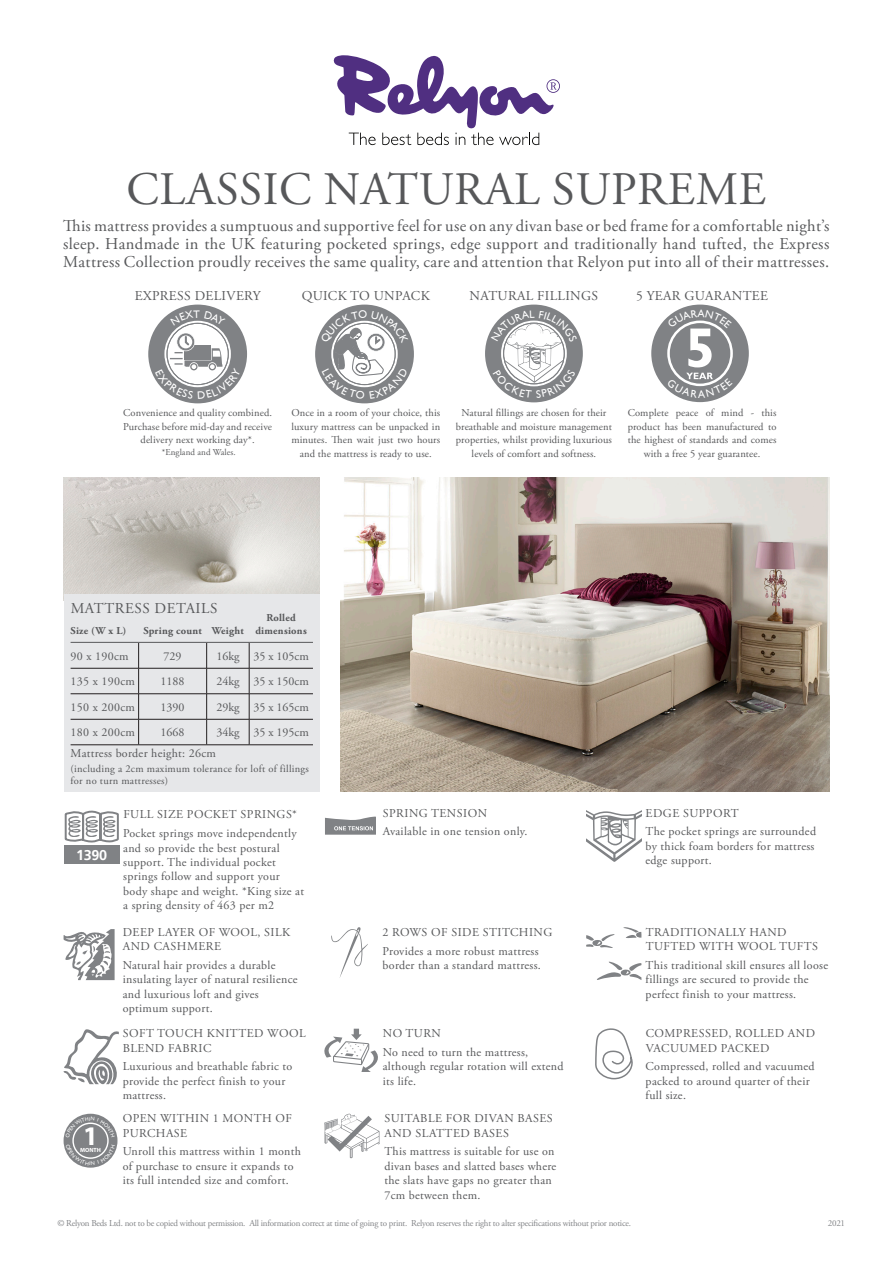
<style>
.page{position:relative;width:893px;height:1263px;background:#fff}
.page>*{position:absolute;margin:0;border:0;box-sizing:border-box;transform-origin:0 0}
.Product_title{font:46.5px "Adobe Garamond Pro";letter-spacing:.015em;color:#57585a}
.t1{font:700 27px "Myriad Pro";color:#fff}
.body_copy{font:16.5px/18px "Adobe Garamond Pro";letter-spacing:.025em;color:#57585a;text-align:justify}
.Icon_title{font:15px "Adobe Garamond Pro";letter-spacing:.04em;color:#57585a}
.Spring_count{font:700 14.4px "Frutiger LT";color:#fff}
.body_copy-2{font:13.5px "Adobe Garamond Pro";letter-spacing:.025em;color:#57585a}
.Icon_copy{font:12px/14.4px "Adobe Garamond Pro";letter-spacing:.025em;color:#57585a}
.Icon_title-2{font:12px/14.4px "Adobe Garamond Pro";letter-spacing:.04em;color:#57585a}
.spec_bullets{font:12px "Adobe Garamond Pro";letter-spacing:.025em;color:#57585a}
.body_copy-3{font:10.5px/13.5px "Adobe Garamond Pro";letter-spacing:.01em;color:#57585a;text-align:center}
.spec_bullets-2{font:10.5px/12.6px "Adobe Garamond Pro";letter-spacing:.025em;color:#57585a}
.spec_bullets-3{font:700 10.5px/12.6px "Adobe Garamond Pro";letter-spacing:.025em;color:#57585a;text-align:center}
.t2{font:9px "Adobe Garamond Pro";letter-spacing:-.025em;color:#808285}
.body_copy-4{font:9px "Adobe Garamond Pro";letter-spacing:.01em;color:#57585a}
.t3{font:700 6px "Myriad Pro";color:#fff}
</style>
<div class="page">
<svg style="left:333px;top:55px;width:227px;height:90px"></svg>
<div style="left:64px;top:845px;width:55px;height:19px;background:#808285"></div>
<svg style="left:64px;top:810px;width:55px;height:33px"></svg>
<svg style="left:324px;top:1029px;width:54px;height:43px"></svg>
<img style="left:64px;top:477px;width:255px;height:117px">
<img style="left:340px;top:477px;width:489px;height:315px">
<div style="left:64px;top:594px;width:255px;height:198px;background:#e6e7e9"></div>
<svg style="left:325px;top:816px;width:51px;height:19px"></svg>
<svg style="left:586px;top:810px;width:56px;height:52px"></svg>
<svg style="left:331px;top:927px;width:37px;height:51px"></svg>
<svg style="left:597px;top:962px;width:44px;height:18px"></svg>
<svg style="left:623px;top:927px;width:18px;height:11px"></svg>
<svg style="left:586px;top:934px;width:29px;height:14px"></svg>
<svg style="left:64px;top:1029px;width:55px;height:55px"></svg>
<svg style="left:595px;top:1028px;width:38px;height:52px"></svg>
<svg style="left:324px;top:1114px;width:56px;height:44px"></svg>
<svg style="left:64px;top:929px;width:51px;height:51px"></svg>
<hr style="left:71px;top:642px;width:68px;height:1px;background:#57585a">
<hr style="left:139px;top:642px;width:68px;height:1px;background:#57585a">
<hr style="left:207px;top:642px;width:42px;height:1px;background:#57585a">
<hr style="left:249px;top:642px;width:64px;height:1px;background:#57585a">
<hr style="left:71px;top:668px;width:68px;height:1px;background:#231f20">
<hr style="left:139px;top:668px;width:68px;height:1px;background:#231f20">
<hr style="left:207px;top:668px;width:42px;height:1px;background:#231f20">
<hr style="left:249px;top:668px;width:64px;height:1px;background:#231f20">
<hr style="left:71px;top:693px;width:68px;height:1px;background:#231f20">
<hr style="left:139px;top:693px;width:68px;height:1px;background:#231f20">
<hr style="left:207px;top:693px;width:42px;height:1px;background:#231f20">
<hr style="left:249px;top:693px;width:64px;height:1px;background:#231f20">
<hr style="left:71px;top:719px;width:68px;height:1px;background:#231f20">
<hr style="left:139px;top:719px;width:68px;height:1px;background:#231f20">
<hr style="left:207px;top:719px;width:42px;height:1px;background:#231f20">
<hr style="left:249px;top:719px;width:64px;height:1px;background:#231f20">
<hr style="left:71px;top:744px;width:68px;height:1px;background:#231f20">
<hr style="left:139px;top:744px;width:68px;height:1px;background:#231f20">
<hr style="left:207px;top:744px;width:42px;height:1px;background:#231f20">
<hr style="left:249px;top:744px;width:64px;height:1px;background:#231f20">
<svg style="left:138px;top:643px;width:1px;height:102px"></svg>
<svg style="left:206px;top:643px;width:1px;height:102px"></svg>
<svg style="left:249px;top:643px;width:1px;height:102px"></svg>
<svg style="left:148px;top:305px;width:99px;height:98px"></svg>
<svg style="left:485px;top:305px;width:98px;height:97px"></svg>
<svg style="left:315px;top:305px;width:99px;height:98px"></svg>
<svg style="left:651px;top:305px;width:98px;height:97px"></svg>
<svg style="left:64px;top:1114px;width:53px;height:54px"></svg>
<p class="Product_title" style="left:127px;top:161px;width:641px">CLASSIC NATURAL SUPREME</p>
<p class="body_copy" style="left:63px;top:217px;width:768px">This mattress provides a sumptuous and supportive feel for use on any divan base or bed frame for a comfortable night’s sleep. Handmade in the UK featuring pocketed springs, edge support and traditionally hand tufted, the Express Mattress Collection proudly receives the same quality, care and attention that Relyon put into all of their mattresses.</p>
<p class="body_copy-2" style="left:135px;top:287px;width:127px">EXPRESS DELIVERY</p>
<p class="body_copy-2" style="left:302px;top:287px;width:130px">QUICK TO UNPACK</p>
<p class="body_copy-2" style="left:470px;top:287px;width:130px">NATURAL FILLINGS</p>
<p class="body_copy-2" style="left:636px;top:287px;width:133px">5 YEAR GUARANTEE</p>
<p class="body_copy-3" style="left:123px;top:407px;width:150px">Convenience and quality combined.<br>Purchase before mid-day and receive delivery next working day*.</p>
<p class="body_copy-4" style="left:162px;top:447px;width:76px">*England and Wales.</p>
<p class="body_copy-3" style="left:291px;top:407px;width:150px">Once in a room of your choice, this luxury mattress can be unpacked in minutes. Then wait just two hours and the mattress is ready to use.</p>
<p class="body_copy-3" style="left:456px;top:407px;width:158px">Natural fillings are chosen for their breathable and moisture management properties, whilst providing luxurious levels of comfort and softness.</p>
<p class="body_copy-3" style="left:628px;top:407px;width:150px">Complete peace of mind - this product has been manufactured to the highest of standards and comes with a free 5 year guarantee.</p>
<p class="Icon_title" style="left:71px;top:599px;width:148px">MATTRESS DETAILS</p>
<p class="spec_bullets-3" style="left:71px;top:624px;width:57px">Size (W x L)</p>
<p class="spec_bullets-3" style="left:143px;top:624px;width:60px">Spring count</p>
<p class="spec_bullets-3" style="left:212px;top:624px;width:34px">Weight</p>
<p class="spec_bullets-3" style="left:255px;top:612px;width:53px">Rolled dimensions</p>
<p class="spec_bullets" style="left:71px;top:649px;width:60px">90 x 190cm</p>
<p class="Icon_copy" style="left:164px;top:649px;width:19px">729</p>
<p class="Icon_copy" style="left:216px;top:649px;width:25px">16kg</p>
<p class="Icon_copy" style="left:253px;top:649px;width:57px">35 x 105cm</p>
<p class="spec_bullets" style="left:71px;top:674px;width:66px">135 x 190cm</p>
<p class="Icon_copy" style="left:161px;top:675px;width:25px">1188</p>
<p class="Icon_copy" style="left:216px;top:675px;width:25px">24kg</p>
<p class="Icon_copy" style="left:253px;top:675px;width:57px">35 x 150cm</p>
<p class="spec_bullets" style="left:71px;top:700px;width:66px">150 x 200cm</p>
<p class="Icon_copy" style="left:161px;top:700px;width:25px">1390</p>
<p class="Icon_copy" style="left:216px;top:700px;width:25px">29kg</p>
<p class="Icon_copy" style="left:253px;top:700px;width:57px">35 x 165cm</p>
<p class="spec_bullets" style="left:71px;top:725px;width:66px">180 x 200cm</p>
<p class="Icon_copy" style="left:161px;top:726px;width:25px">1668</p>
<p class="Icon_copy" style="left:216px;top:726px;width:25px">34kg</p>
<p class="Icon_copy" style="left:253px;top:726px;width:57px">35 x 195cm</p>
<p class="spec_bullets" style="left:71px;top:746px;width:147px">Mattress border height: 26cm</p>
<p class="spec_bullets-2" style="left:71px;top:762px;width:240px">(including a 2cm maximum tolerance for loft of fillings for no turn mattresses)</p>
<p class="Spring_count" style="left:76px;top:846px;width:32px">1390</p>
<h2 class="t1" style="left:83px;top:1118px;width:16px">1</h2>
<p class="t3" style="left:80px;top:1146px;width:22px">MONTH</p>
<p class="Icon_title-2" style="left:123px;top:808px;width:175px">FULL SIZE POCKET SPRINGS*</p>
<p class="Icon_copy" style="left:123px;top:826px;width:182px">Pocket springs move independently and so provide the best postural support. The individual pocket springs follow and support your body shape and weight. *King size at a spring density of 463 per m2</p>
<p class="Icon_title-2" style="left:123px;top:925px;width:169px">DEEP LAYER OF WOOL, SILK<br>AND CASHMERE</p>
<p class="Icon_copy" style="left:123px;top:958px;width:176px">Natural hair provides a durable insulating layer of natural resilience and luxurious loft and gives optimum support.</p>
<p class="Icon_title-2" style="left:123px;top:1027px;width:184px">SOFT TOUCH KNITTED WOOL<br>BLEND FABRIC</p>
<p class="Icon_copy" style="left:123px;top:1060px;width:171px">Luxurious and breathable fabric to provide the perfect finish to your mattress.</p>
<p class="Icon_title-2" style="left:123px;top:1112px;width:171px">OPEN WITHIN 1 MONTH OF<br>PURCHASE</p>
<p class="Icon_copy" style="left:123px;top:1145px;width:180px">Unroll this mattress within 1 month of purchase to ensure it expands to its full intended size and comfort.</p>
<p class="Icon_title-2" style="left:383px;top:806px;width:106px">SPRING TENSION</p>
<p class="Icon_copy" style="left:383px;top:825px;width:146px">Available in one tension only.</p>
<p class="Icon_title-2" style="left:383px;top:925px;width:171px">2 ROWS OF SIDE STITCHING</p>
<p class="Icon_copy" style="left:383px;top:944px;width:160px">Provides a more robust mattress border than a standard mattress.</p>
<p class="Icon_title-2" style="left:383px;top:1027px;width:60px">NO TURN</p>
<p class="Icon_copy" style="left:383px;top:1045px;width:182px">No need to turn the mattress, although regular rotation will extend its life.</p>
<p class="Icon_title-2" style="left:384px;top:1112px;width:170px">SUITABLE FOR DIVAN BASES<br>AND SLATTED BASES</p>
<p class="Icon_copy" style="left:384px;top:1145px;width:173px">This mattress is suitable for use on divan bases and slatted bases where the slats have gaps no greater than<br>7cm between them.</p>
<p class="Icon_title-2" style="left:646px;top:806px;width:94px">EDGE SUPPORT</p>
<p class="Icon_copy" style="left:645px;top:825px;width:172px">The pocket springs are surrounded by thick foam borders for mattress edge support.</p>
<p class="Icon_title-2" style="left:646px;top:925px;width:174px">TRADITIONALLY HAND<br>TUFTED WITH WOOL TUFTS</p>
<p class="Icon_copy" style="left:646px;top:958px;width:184px">This traditional skill ensures all loose fillings are secured to provide the perfect finish to your mattress.</p>
<p class="Icon_title-2" style="left:646px;top:1027px;width:171px">COMPRESSED, ROLLED AND<br>VACUUMED PACKED</p>
<p class="Icon_copy" style="left:646px;top:1060px;width:171px">Compressed, rolled and vacuumed packed to around quarter of their full size.</p>
<p class="t2" style="left:57px;top:1218px;width:575px">© Relyon Beds Ltd. not to be copied without permission. All information correct at time of going to print. Relyon reserves the right to alter specifications without prior notice.</p>
<p class="t2" style="left:828px;top:1218px;width:19px">2021</p>
</div>
